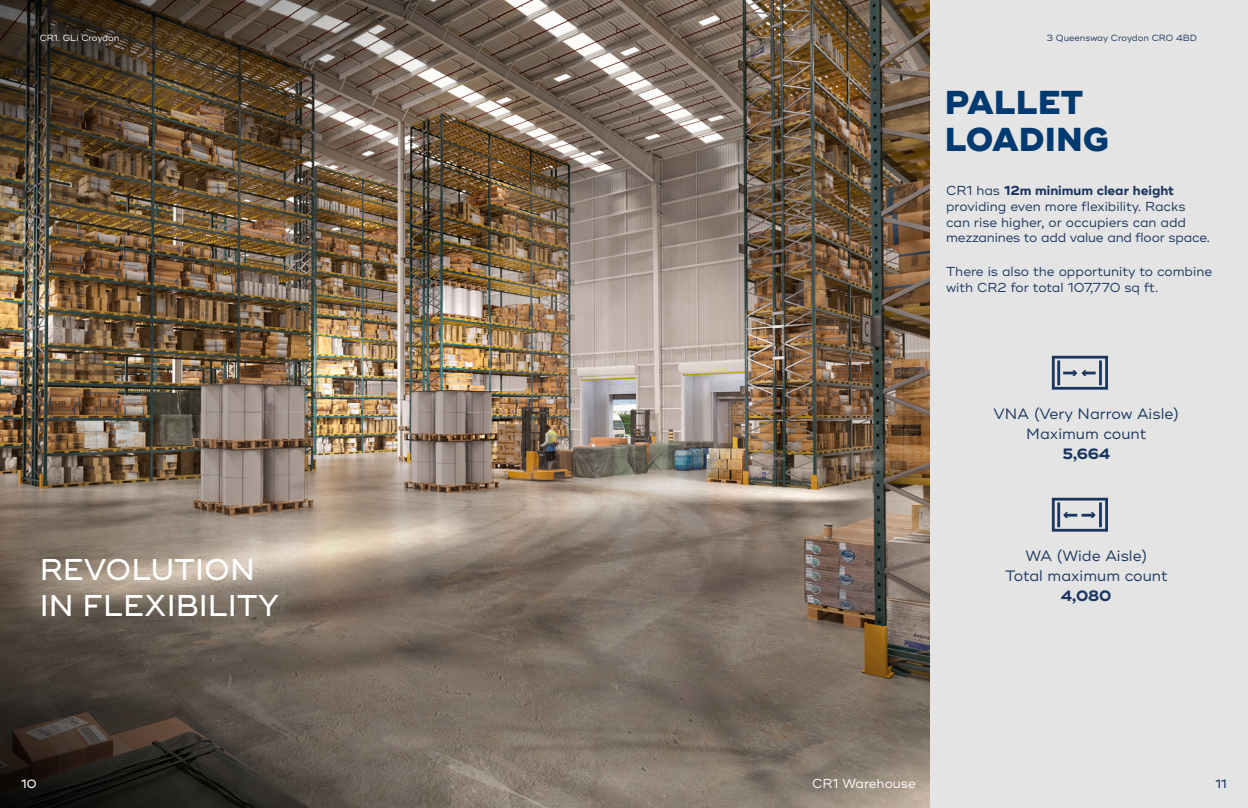
<style>
.page{position:relative;width:1248px;height:808px;background:#fff}
.page>*{position:absolute;margin:0;border:0;box-sizing:border-box;transform-origin:0 0}
.t1{font:800 33.1px/37.4px "Ridley Grotesk";color:#003a70}
.t2{font:500 30px/36px "Ridley Grotesk";color:#fff}
.t3{font:15px/20px "Ridley Grotesk";color:#1a355f;text-align:center}
.t4{font:700 15px "Ridley Grotesk";color:#1a355f}
.t5{font:13px/15.6px "Ridley Grotesk";color:#1a355f}
.t6{font:13px "Ridley Grotesk";color:#fff}
.t7{font:500 12px "Ridley Grotesk";color:#1a355f}
.t8{font:500 12px "Ridley Grotesk";color:#fff}
.t9{font:9px "Ridley Grotesk";color:#1a355f}
.t10{font:9px "Ridley Grotesk";color:#fff}
.s1{font-weight:700}
</style>
<div class="page">
<div style="left:0;top:0;width:1247px;height:808px;background:#e3e4e3"></div>
<img style="left:0;top:0;width:929px;height:808px">
<svg style="left:0;top:517px;width:451px;height:291px;background:#6a6056"></svg>
<img style="left:0;top:0;width:449px;height:289px">
<hr style="left:1098px;top:362px;width:3px;height:22px;background:#1a355f">
<hr style="left:1098px;top:504px;width:3px;height:22px;background:#1a355f">
<hr style="left:1057px;top:362px;width:2px;height:22px;background:#1a355f">
<hr style="left:1057px;top:504px;width:2px;height:22px;background:#1a355f">
<svg style="left:1082px;top:512px;width:13px;height:6px"></svg>
<svg style="left:1064px;top:370px;width:30px;height:6px"></svg>
<svg style="left:1063px;top:512px;width:12px;height:6px"></svg>
<div style="left:1051px;top:356px;width:56px;height:34px;border:3px solid #1a355f"></div>
<div style="left:1051px;top:498px;width:56px;height:34px;border:3px solid #1a355f"></div>
<p class="t10" style="left:40px;top:33px;width:81px">CR1. GLi Croydon</p>
<h2 class="t2" style="left:40px;top:552px;width:241px">REVOLUTION<br>IN FLEXIBILITY</h2>
<p class="t8" style="left:21px;top:776px;width:17px">10</p>
<p class="t9" style="left:1046px;top:33px;width:151px">3 Queensway Croydon CR0 4BD</p>
<h1 class="t1" style="left:944px;top:84px;width:166px">PALLET<br>LOADING</h1>
<p class="t5" style="left:946px;top:183px;width:265px">CR1 has <span class="s1">12m minimum clear height </span>providing even more flexibility. Racks can rise higher, or occupiers can add mezzanines to add value and floor space.</p>
<p class="t5" style="left:946px;top:264px;width:267px">There is also the opportunity to combine with CR2 for total 107,770 sq ft.</p>
<p class="t3" style="left:993px;top:404px;width:187px">VNA (Very Narrow Aisle)<br>Maximum count</p>
<p class="t4" style="left:1062px;top:444px;width:49px">5,664</p>
<p class="t3" style="left:1004px;top:546px;width:164px">WA (Wide Aisle)<br>Total maximum count</p>
<p class="t4" style="left:1061px;top:587px;width:52px">4,080</p>
<p class="t6" style="left:812px;top:775px;width:105px">CR1 Warehouse</p>
<p class="t7" style="left:1215px;top:776px;width:13px">11</p>
</div>
